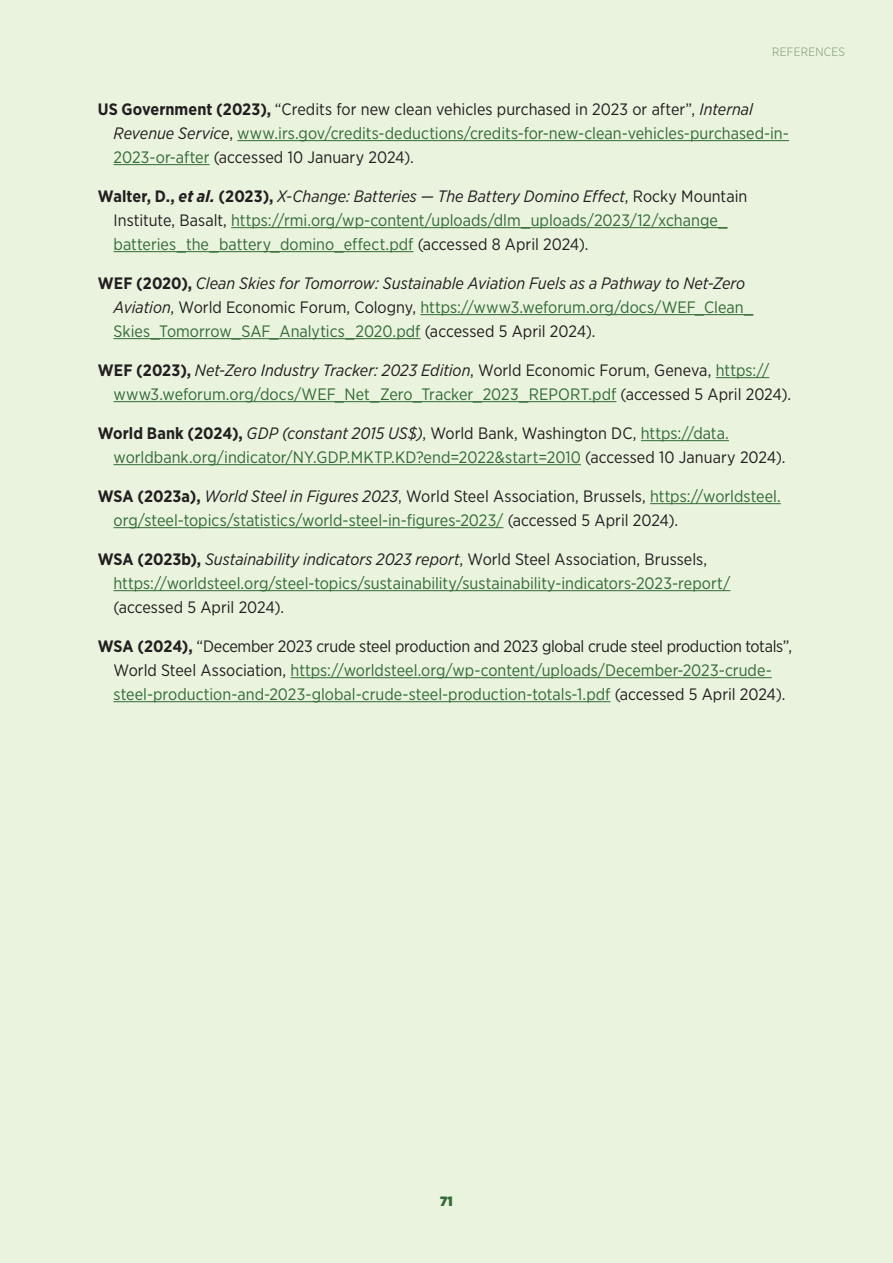
<style>
.page{position:relative;width:893px;height:1263px;background:#e9f3de}
.page>*{position:absolute;margin:0;border:0;box-sizing:border-box;transform-origin:0 0}
.References{font:16.5px/24px "Gotham Narrow";color:#326b34}
.t1{font:900 13.5px "Gotham Narrow";color:#326b34}
.t2{font:300 12px "Gotham Narrow";letter-spacing:.02em;color:#7c956f}
.s1{font-weight:700;color:#231f20}
.s2{color:#231f20}
.s3{font-style:italic;color:#231f20}
.s4{font-weight:700;font-style:italic;color:#231f20}
</style>
<div class="page">
<hr style="left:237px;top:140px;width:552px;height:1px;background:#326b34">
<hr style="left:114px;top:164px;width:95px;height:1px;background:#326b34">
<hr style="left:231px;top:227px;width:496px;height:1px;background:#326b34">
<hr style="left:114px;top:251px;width:299px;height:1px;background:#326b34">
<hr style="left:420px;top:314px;width:333px;height:1px;background:#326b34">
<hr style="left:114px;top:338px;width:307px;height:1px;background:#326b34">
<hr style="left:716px;top:377px;width:53px;height:1px;background:#326b34">
<hr style="left:114px;top:401px;width:502px;height:1px;background:#326b34">
<hr style="left:641px;top:440px;width:88px;height:1px;background:#326b34">
<hr style="left:114px;top:464px;width:467px;height:1px;background:#326b34">
<hr style="left:650px;top:503px;width:131px;height:1px;background:#326b34">
<hr style="left:114px;top:527px;width:389px;height:1px;background:#326b34">
<hr style="left:114px;top:590px;width:616px;height:1px;background:#326b34">
<hr style="left:291px;top:677px;width:481px;height:1px;background:#326b34">
<hr style="left:114px;top:701px;width:496px;height:1px;background:#326b34">
<p class="t2" style="left:772px;top:44px;width:67px">REFERENCES</p>
<p class="References" style="left:114px;top:97px;width:677px;text-indent:-16px"><span class="s1">US Government (2023),</span> <span class="s2">“Credits for new clean vehicles purchased in 2023 or after”,</span> <span class="s3">Internal<br>Revenue Service</span><span class="s2">,</span> www.irs.gov/credits-deductions/credits-for-new-clean-vehicles-purchased-in-<br>2023-or-after <span class="s2">(accessed 10 January 2024).</span></p>
<p class="References" style="left:114px;top:184px;width:635px;text-indent:-16px"><span class="s1">Walter, D.,</span> <span class="s4">et al.</span> <span class="s1">(2023),</span> <span class="s3">X-Change: Batteries — The Battery Domino Effect</span><span class="s2">, Rocky Mountain<br>Institute, Basalt,</span> https://rmi.org/wp-content/uploads/dlm_uploads/2023/12/xchange_ batteries_the_battery_domino_effect.pdf <span class="s2">(accessed 8 April 2024).</span></p>
<p class="References" style="left:114px;top:271px;width:641px;text-indent:-16px"><span class="s1">WEF (2020),</span> <span class="s3">Clean Skies for Tomorrow: Sustainable Aviation Fuels as a Pathway to Net-Zero<br>Aviation</span><span class="s2">, World Economic Forum, Cologny,</span> https://www3.weforum.org/docs/WEF_Clean_<br>Skies_Tomorrow_SAF_Analytics_2020.pdf <span class="s2">(accessed 5 April 2024).</span></p>
<p class="References" style="left:114px;top:358px;width:679px;text-indent:-16px"><span class="s1">WEF (2023),</span> <span class="s3">Net-Zero Industry Tracker: 2023 Edition</span><span class="s2">, World Economic Forum, Geneva,</span> https:// www3.weforum.org/docs/WEF_Net_Zero_Tracker_2023_REPORT.pdf <span class="s2">(accessed 5 April 2024).</span></p>
<p class="References" style="left:114px;top:421px;width:673px;text-indent:-16px"><span class="s1">World Bank (2024),</span> <span class="s3">GDP (constant 2015 US$)</span><span class="s2">, World Bank, Washington DC,</span> https://data. worldbank.org/indicator/NY.GDP.MKTP.KD?end=2022&amp;start=2010 <span class="s2">(accessed 10 January 2024).</span></p>
<p class="References" style="left:114px;top:484px;width:669px;text-indent:-16px"><span class="s1">WSA (2023a),</span> <span class="s3">World Steel in Figures 2023</span><span class="s2">, World Steel Association, Brussels,</span> https://worldsteel. org/steel-topics/statistics/world-steel-in-figures-2023/ <span class="s2">(accessed 5 April 2024).</span></p>
<p class="References" style="left:114px;top:547px;width:618px;text-indent:-16px"><span class="s1">WSA (2023b),</span> <span class="s3">Sustainability indicators 2023 report</span><span class="s2">, World Steel Association, Brussels, </span>https://worldsteel.org/steel-topics/sustainability/sustainability-indicators-2023-report/ <span class="s2">(accessed 5 April 2024).</span></p>
<p class="References" style="left:98px;top:634px;width:696px;text-align:center"><span class="s1">WSA (2024),</span> <span class="s2">“December 2023 crude steel production and 2023 global crude steel production totals”,<br>World Steel Association,</span> https://worldsteel.org/wp-content/uploads/December-2023-crude&shy;steel-production-and-2023-global-crude-steel-production-totals-1.pdf <span class="s2">(accessed 5 April 2024).</span></p>
<p class="t1" style="left:440px;top:1192px;width:14px">71</p>
</div>
